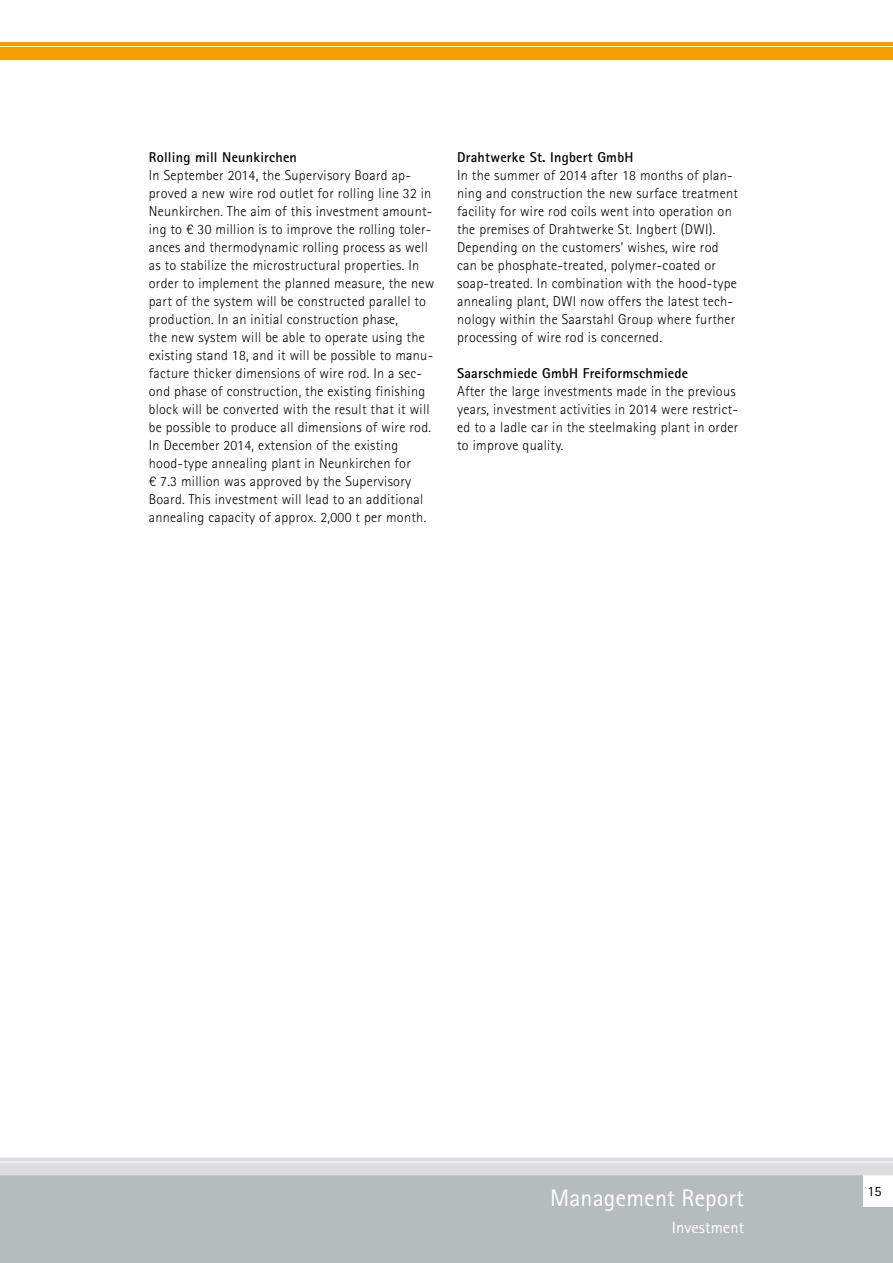
<style>
.page{position:relative;width:893px;height:1263px;background:#fff}
.page>*{position:absolute;margin:0;border:0;box-sizing:border-box;transform-origin:0 0}
.t1{font:24px "Agfa Rotis Sans Serif";letter-spacing:.005em;color:#fff}
.t2{font:16.5px "Agfa Rotis Sans Serif";letter-spacing:.005em;color:#fff}
.t3{font:300 14.25px/18px "Agfa Rotis Sans Serif";letter-spacing:.02em;color:#000}
.t4{font:700 14.25px "Agfa Rotis Sans Serif";letter-spacing:.015em;color:#000}
.t5{font:14.25px "Agfa Rotis Sans Serif";color:#000}
</style>
<div class="page">
<div style="left:0;top:1173px;width:893px;height:90px;background:#b5bcbd"></div>
<div style="left:863px;top:1175px;width:30px;height:31px;background:#fff"></div>
<svg style="left:0;top:1158px;width:893px;height:17px;background:#dce0e0"></svg>
<div style="left:0;top:47px;width:893px;height:13px;background:#f49e00"></div>
<hr style="left:0;top:42px;width:893px;height:4px;background:#f49e00">
<p class="t4" style="left:149px;top:148px;width:150px">Rolling mill Neunkirchen</p>
<p class="t3" style="left:149px;top:166px;width:287px">In September 2014, the Supervisory Board ap&shy;proved a new wire rod outlet for rolling line 32 in Neunkirchen. The aim of this investment amount&shy;ing to € 30 million is to improve the rolling toler&shy;ances and thermodynamic rolling process as well as to stabilize the microstructural properties. In order to implement the planned measure, the new part of the system will be constructed parallel to production. In an initial construction phase,<br>the new system will be able to operate using the existing stand 18, and it will be possible to manu&shy;facture thicker dimensions of wire rod. In a sec&shy;ond phase of construction, the existing finishing block will be converted with the result that it will be possible to produce all dimensions of wire rod.<br>In December 2014, extension of the existing hood-type annealing plant in Neunkirchen for<br>€ 7.3 million was approved by the Supervisory Board. This investment will lead to an additional annealing capacity of approx. 2,000 t per month.</p>
<p class="t4" style="left:457px;top:148px;width:178px">Drahtwerke St. Ingbert GmbH</p>
<p class="t3" style="left:457px;top:166px;width:282px">In the summer of 2014 after 18 months of plan&shy;ning and construction the new surface treatment facility for wire rod coils went into operation on the premises of Drahtwerke St. Ingbert (DWI).<br>Depending on the customers’ wishes, wire rod can be phosphate-treated, polymer-coated or soap-treated. In combination with the hood-type annealing plant, DWI now offers the latest tech&shy;nology within the Saarstahl Group where further processing of wire rod is concerned.</p>
<p class="t4" style="left:457px;top:364px;width:233px">Saarschmiede GmbH Freiformschmiede</p>
<p class="t3" style="left:457px;top:382px;width:283px">After the large investments made in the previous years, investment activities in 2014 were restrict&shy;ed to a ladle car in the steelmaking plant in order to improve quality.</p>
<h1 class="t1" style="left:550px;top:1183px;width:195px">Management Report</h1>
<p class="t2" style="left:672px;top:1217px;width:74px">Investment</p>
<p class="t5" style="left:867px;top:1182px;width:16px">15</p>
</div>
